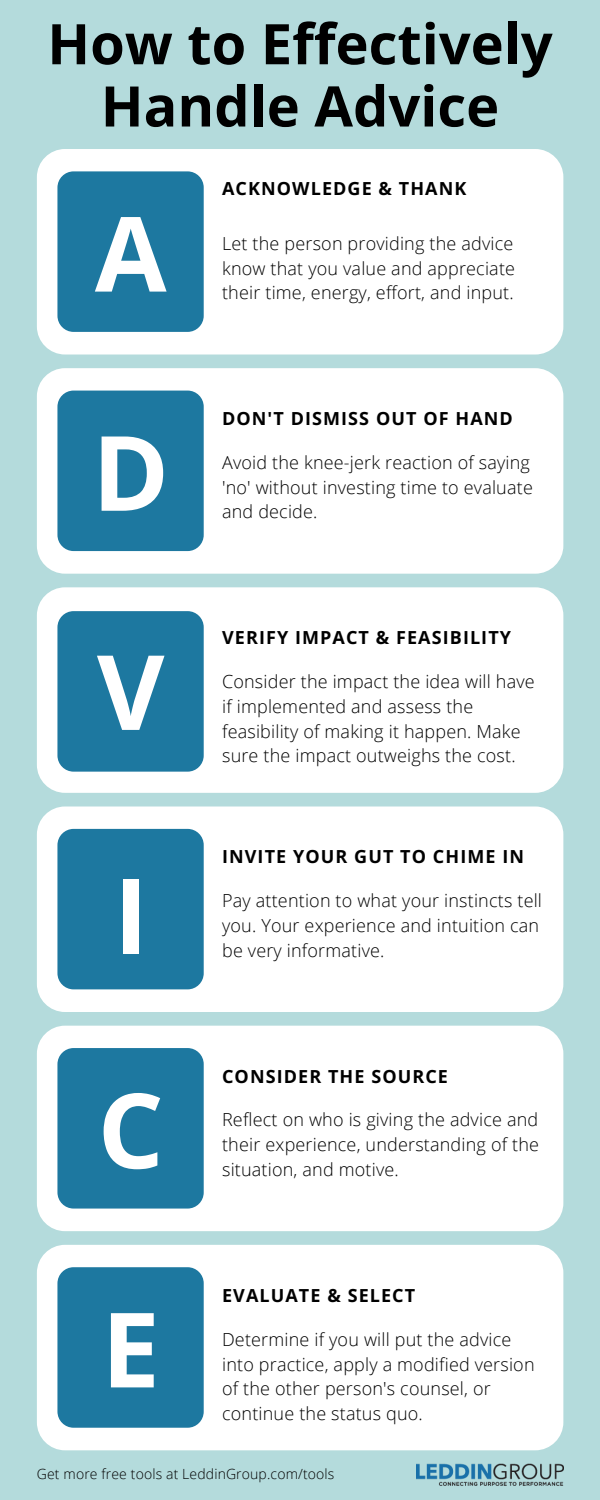
<style>
.page{position:relative;width:600px;height:1500px;background:#b4dbdc}
.page>*{position:absolute;margin:0;border:0;box-sizing:border-box;transform-origin:0 0}
.t1{font:700 104px/219.2px "Open Sans";color:#fff;text-align:justify}
.t2{font:700 56px/62.2px "Open Sans";color:#000;text-align:center}
.t3{font:300 18px/24.8px "Open Sans";letter-spacing:.01em;color:#000}
.t4{font:700 18px "Open Sans";letter-spacing:.06em;color:#000}
.t5{font:300 14px "Open Sans";letter-spacing:.01em;color:#000}
</style>
<div class="page">
<div style="left:37px;top:149px;width:526px;height:206px;background:#fff;border-radius:28px"></div>
<div style="left:37px;top:368px;width:526px;height:206px;background:#fff;border-radius:28px"></div>
<div style="left:57px;top:171px;width:147px;height:161px;background:#1d78a0;border-radius:16px"></div>
<div style="left:57px;top:391px;width:147px;height:160px;background:#1d78a0;border-radius:16px"></div>
<div style="left:37px;top:587px;width:526px;height:206px;background:#fff;border-radius:28px"></div>
<div style="left:37px;top:807px;width:526px;height:205px;background:#fff;border-radius:28px"></div>
<div style="left:57px;top:829px;width:147px;height:160px;background:#1d78a0;border-radius:16px"></div>
<div style="left:37px;top:1026px;width:526px;height:205px;background:#fff;border-radius:28px"></div>
<div style="left:57px;top:1048px;width:147px;height:161px;background:#1d78a0;border-radius:16px"></div>
<div style="left:57px;top:611px;width:147px;height:161px;background:#1d78a0;border-radius:16px"></div>
<div style="left:37px;top:1245px;width:526px;height:205px;background:#fff;border-radius:28px"></div>
<div style="left:57px;top:1267px;width:147px;height:161px;background:#1d78a0;border-radius:16px"></div>
<img style="left:416px;top:1463px;width:147px;height:23px">
<h2 class="t2" style="left:47px;top:11px;width:507px">How to Effectively<br>Handle Advice</h2>
<h1 class="t1" style="left:92px;top:142px;width:78px">A D V</h1>
<h1 class="t1" style="left:114px;top:804px;width:36px">I</h1>
<h1 class="t1" style="left:98px;top:1018px;width:68px">C</h1>
<h1 class="t1" style="left:102px;top:1237px;width:60px">E</h1>
<p class="t4" style="left:222px;top:175px;width:246px">ACKNOWLEDGE &amp; THANK</p>
<p class="t3" style="left:222px;top:230px;width:294px;text-align:justify">Let the person providing the advice know that you value and appreciate their time, energy, effort, and input.</p>
<p class="t4" style="left:222px;top:406px;width:292px">DON'T DISMISS OUT OF HAND</p>
<p class="t3" style="left:222px;top:450px;width:312px">Avoid the knee-jerk reaction of saying 'no' without investing time to evaluate and decide.</p>
<p class="t4" style="left:222px;top:625px;width:290px">VERIFY IMPACT &amp; FEASIBILITY</p>
<p class="t3" style="left:222px;top:669px;width:314px">Consider the impact the idea will have if implemented and assess the feasibility of making it happen. Make sure the impact outweighs the cost.</p>
<p class="t4" style="left:222px;top:844px;width:303px">INVITE YOUR GUT TO CHIME IN</p>
<p class="t3" style="left:222px;top:888px;width:321px">Pay attention to what your instincts tell you. Your experience and intuition can be very informative.</p>
<p class="t4" style="left:222px;top:1063px;width:227px">CONSIDER THE SOURCE</p>
<p class="t3" style="left:222px;top:1107px;width:318px;text-align:justify">Reflect on who is giving the advice and their experience, understanding of the situation, and motive.</p>
<p class="t4" style="left:222px;top:1283px;width:195px">EVALUATE &amp; SELECT</p>
<p class="t3" style="left:222px;top:1326px;width:314px">Determine if you will put the advice into practice, apply a modified version of the other person's counsel, or continue the status quo.</p>
<p class="t5" style="left:37px;top:1464px;width:299px">Get more free tools at LeddinGroup.com/tools</p>
</div>
